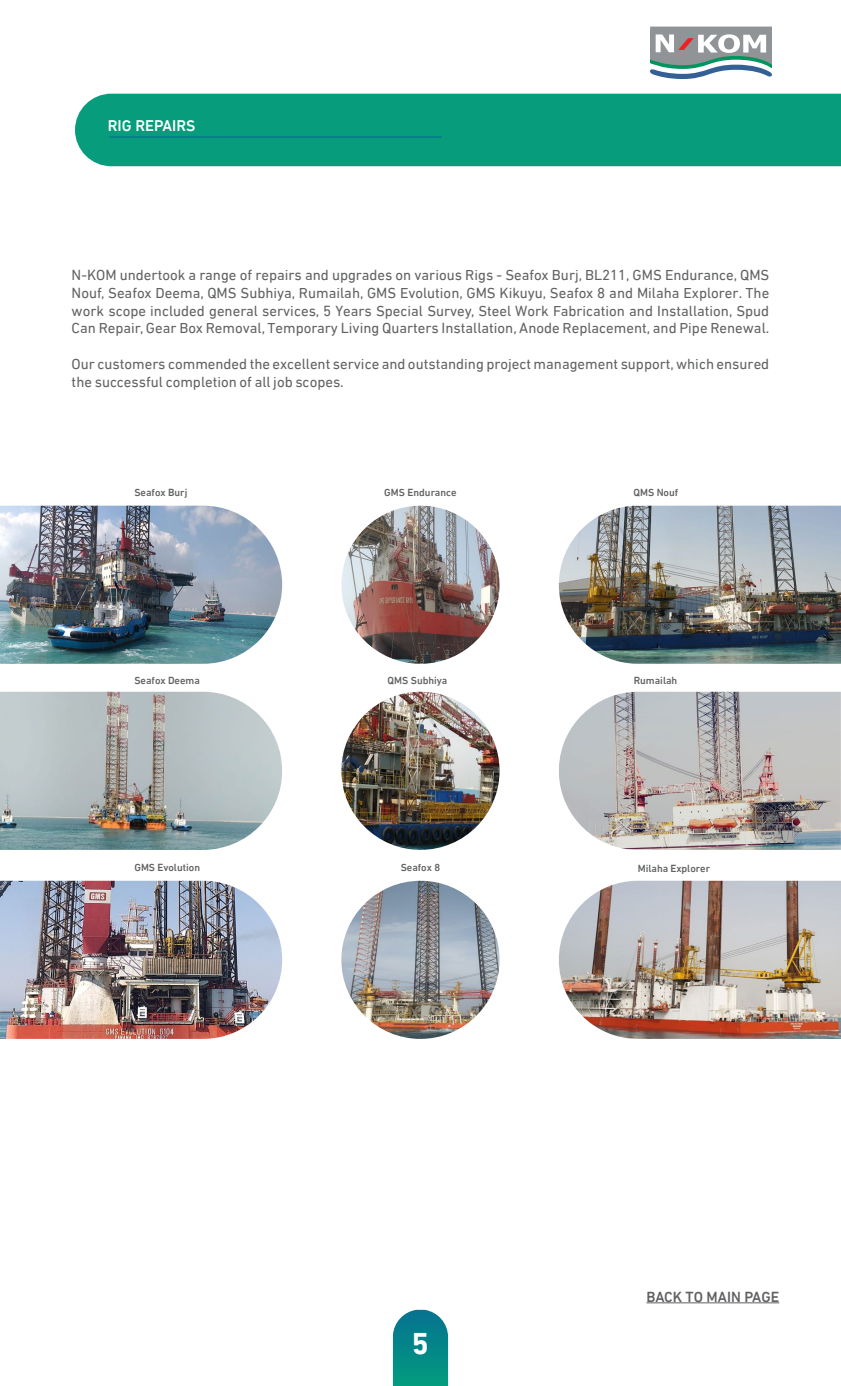
<style>
.page{position:relative;width:841px;height:1386px;background:#fff}
.page>*{position:absolute;margin:0;border:0;box-sizing:border-box;transform-origin:0 0}
.t1{font:700 30.62px "DIN Next LT Arabic";color:#fff}
.t2{font:500 15.75px "DIN Next LT Arabic";color:#fff}
.t3{font:14.88px/17.8px "DIN Next LT Arabic";color:#606162;text-align:justify}
.t4{font:500 14.88px "DIN Next LT Arabic";color:#606163}
.t5{font:500 10.5px "DIN Next LT Arabic";color:#606162}
</style>
<div class="page">
<svg style="left:393px;top:1309px;width:55px;height:76px;background:#199191"></svg>
<hr style="left:646px;top:1302px;width:132px;height:1px;background:#606163">
<div style="left:75px;top:94px;width:765px;height:72px;background:#079d7c"></div>
<hr style="left:109px;top:137px;width:332px;height:1px;background:#066194">
<img style="left:0;top:505px;width:282px;height:158px">
<img style="left:0;top:691px;width:282px;height:158px">
<img style="left:0;top:880px;width:282px;height:158px">
<img style="left:558px;top:505px;width:282px;height:158px">
<img style="left:559px;top:691px;width:281px;height:158px">
<img style="left:558px;top:880px;width:282px;height:158px">
<img style="left:341px;top:505px;width:158px;height:158px;border-radius:79px">
<img style="left:341px;top:691px;width:158px;height:158px;border-radius:79px">
<img style="left:341px;top:880px;width:158px;height:158px;border-radius:79px">
<svg style="left:650px;top:27px;width:121px;height:52px"></svg>
<p class="t2" style="left:108px;top:116px;width:89px">RIG REPAIRS</p>
<p class="t2" style="left:109px;top:116px;width:170px">LNG VESSELS AT N-KOM</p>
<p class="t3" style="left:72px;top:266px;width:698px">N-KOM undertook a range of repairs and upgrades on various Rigs - Seafox Burj, BL211, GMS Endurance, QMS Nouf, Seafox Deema, QMS Subhiya, Rumailah, GMS Evolution, GMS Kikuyu, Seafox 8 and Milaha Explorer. The work scope included general services, 5 Years Special Survey, Steel Work Fabrication and Installation, Spud Can Repair, Gear Box Removal, Temporary Living Quarters Installation, Anode Replacement, and Pipe Renewal.</p>
<p class="t3" style="left:72px;top:355px;width:698px">Our customers commended the excellent service and outstanding project management support, which ensured the successful completion of all job scopes.</p>
<p class="t5" style="left:134px;top:486px;width:54px">Seafox Burj</p>
<p class="t5" style="left:384px;top:486px;width:74px">GMS Endurance</p>
<p class="t5" style="left:633px;top:486px;width:46px">QMS Nouf</p>
<p class="t5" style="left:134px;top:674px;width:67px">Seafox Deema</p>
<p class="t5" style="left:633px;top:674px;width:45px">Rumailah</p>
<p class="t5" style="left:387px;top:674px;width:61px">QMS Subhiya</p>
<p class="t5" style="left:134px;top:860px;width:67px">GMS Evolution</p>
<p class="t5" style="left:400px;top:860px;width:41px">Seafox 8</p>
<p class="t5" style="left:637px;top:862px;width:74px">Milaha Explorer</p>
<h1 class="t1" style="left:412px;top:1325px;width:19px">5</h1>
<p class="t4" style="left:646px;top:1287px;width:134px">BACK TO MAIN PAGE</p>
</div>
